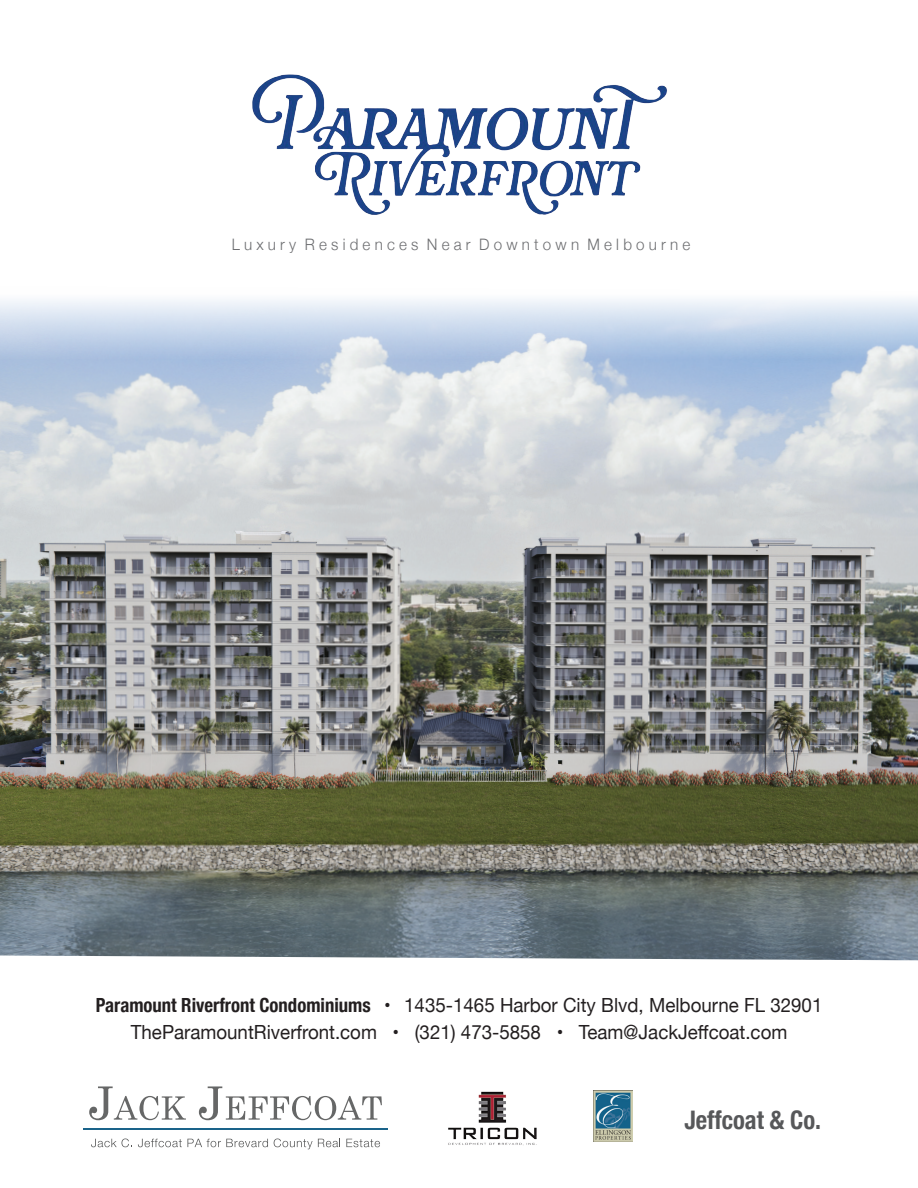
<style>
.page{position:relative;width:918px;height:1188px;background:#fff}
.page>*{position:absolute;margin:0;border:0;box-sizing:border-box;transform-origin:0 0}
.t1{font:700 condensed 25.5px "Helvetica Neue";color:#57585a;scale:.96 1}
.t2{font:19.5px/27px "Helvetica Neue";color:#231f20;text-align:center;scale:.96 1}
.t3{font:300 15.75px "Helvetica Neue";color:#6c6d70;scale:.96 1}
.s1{font-weight:700;font-stretch:condensed}
</style>
<div class="page">
<img style="left:252px;top:74px;width:415px;height:141px">
<img style="left:0;top:299px;width:918px;height:661px">
<svg style="left:91px;top:1139px;width:41px;height:8px"></svg>
<svg style="left:138px;top:1139px;width:130px;height:8px"></svg>
<svg style="left:274px;top:1139px;width:106px;height:10px"></svg>
<hr style="left:83px;top:1129px;width:305px;height:1px;background:#1a638a">
<svg style="left:89px;top:1086px;width:97px;height:34px"></svg>
<svg style="left:199px;top:1086px;width:183px;height:34px"></svg>
<img style="left:448px;top:1091px;width:89px;height:55px">
<img style="left:593px;top:1091px;width:40px;height:50px">
<p class="t3" style="left:232px;top:232px;width:479px">L u x u r y R e s i d e n c e s N e a r D o w n t o w n M e l b o u r n e</p>
<p class="t2" style="left:96px;top:993px;width:758px"><span class="s1">Paramount Riverfront Condominiums</span> • 1435-1465 Harbor City Blvd, Melbourne FL 32901<br>TheParamountRiverfront.com • (321) 473-5858 • Team@JackJeffcoat.com</p>
<h1 class="t1" style="left:685px;top:1098px;width:144px">Jeffcoat &amp; Co.</h1>
</div>
